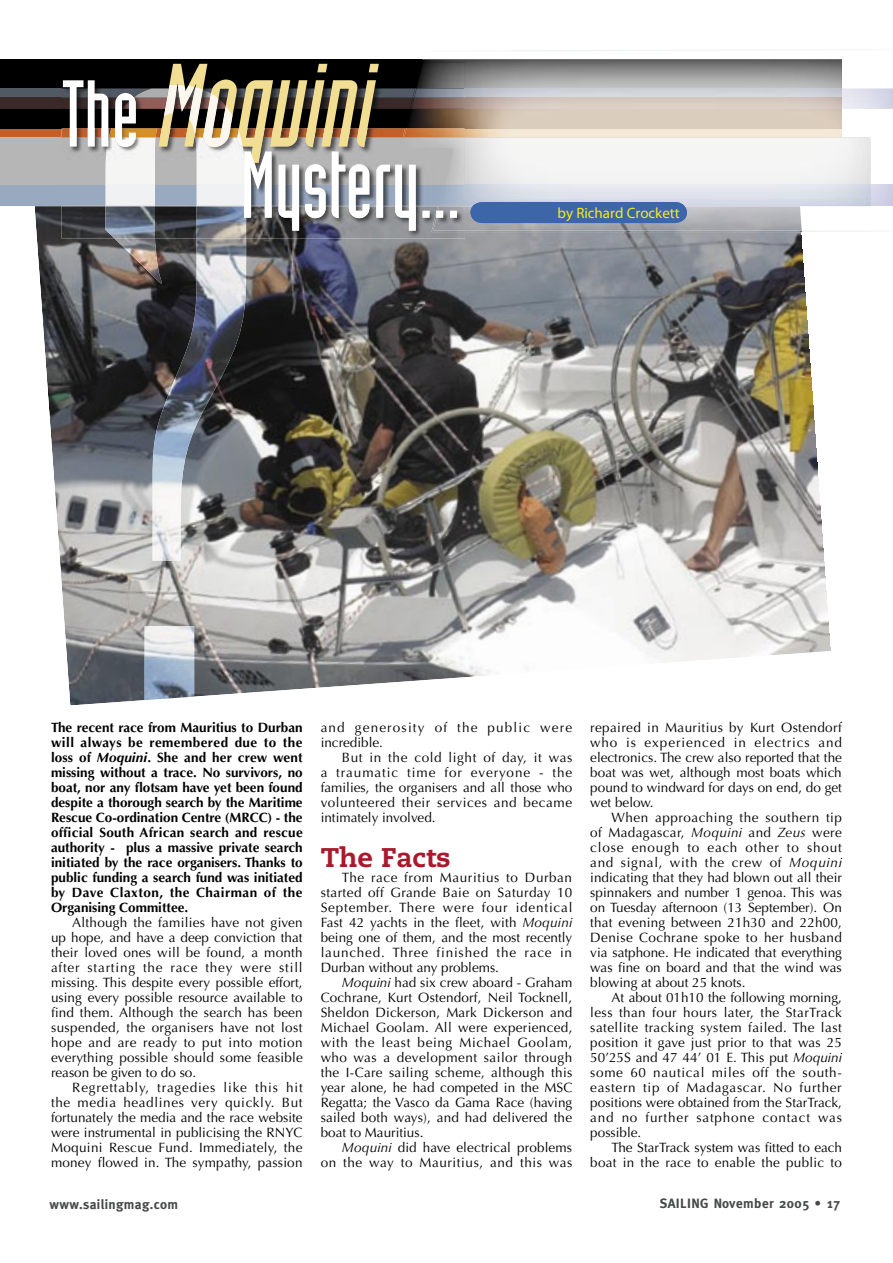
<style>
.page{position:relative;width:893px;height:1263px;background:#fff}
.page>*{position:absolute;margin:0;border:0;box-sizing:border-box;transform-origin:0 0}
.t1{font:800 27px "Caecilia LT Std";color:#a9192d}
.t2{font:15px "Myriad Pro";color:#f2ed1c}
.t3{font:13.5px/15px "Optima LT Std";letter-spacing:.01em;color:#000;text-align:justify}
.t4{font:700 13.5px/15px "Optima LT Std";color:#000;text-align:justify}
.t5{font:700 13.5px "Meta";letter-spacing:.03em;color:#474848}
.t6{font:13.5px/15px "Optima LT Std";letter-spacing:.085em;color:#000}
.s1{font-style:italic}
</style>
<div class="page">
<img style="left:35px;top:206px;width:796px;height:499px">
<div style="left:0;top:60px;width:842px;height:68px;background:#000"></div>
<div style="left:0;top:138px;width:870px;height:68px;background:#b6b6b6"></div>
<div style="left:0;top:185px;width:61px;height:20px;background:#99a9c0"></div>
<img style="left:457px;top:49px;width:436px;height:183px">
<div style="left:470px;top:202px;width:217px;height:21px;background:#3d65a9"></div>
<img style="left:61px;top:206px;width:404px;height:33px">
<img style="left:61px;top:147px;width:44px;height:59px">
<img style="left:61px;top:185px;width:44px;height:20px">
<img style="left:457px;top:62px;width:8px;height:26px">
<img style="left:457px;top:98px;width:8px;height:11px">
<img style="left:431px;top:206px;width:34px;height:26px">
<img style="left:115px;top:239px;width:131px;height:322px">
<img style="left:105px;top:206px;width:141px;height:33px">
<img style="left:136px;top:128px;width:23px;height:10px">
<img style="left:136px;top:88px;width:23px;height:21px">
<img style="left:105px;top:138px;width:54px;height:68px">
<img style="left:105px;top:185px;width:54px;height:20px">
<svg style="left:0;top:80px;width:136px;height:67px"></svg>
<svg style="left:145px;top:700px;width:49px;height:5px"></svg>
<img style="left:145px;top:626px;width:49px;height:74px">
<svg style="left:159px;top:59px;width:298px;height:172px"></svg>
<p class="t2" style="left:557px;top:205px;width:124px">by Richard Crockett</p>
<p class="t2" style="left:610px;top:205px;width:71px">by Di Meek</p>
<p class="t4" style="left:51px;top:720px;width:253px">The recent race from Mauritius to Durban</p>
<p class="t4" style="left:51px;top:735px;width:253px">will always be remembered due to the loss of <span class="s1">Moquini</span>. She and her crew went missing without a trace. No survivors, no boat, nor any flotsam have yet been found despite a thorough search by the Maritime Rescue Co-ordination Centre (MRCC) - the official South African search and rescue authority - plus a massive private search initiated by the race organisers. Thanks to public funding a search fund was initiated by Dave Claxton, the Chairman of the Organising Committee.</p>
<p class="t3" style="left:51px;top:915px;width:253px;text-indent:21px">Although the families have not given up hope, and have a deep conviction that their loved ones will be found, a month after starting the race they were still missing. This despite every possible effort, using every possible resource available to find them. Although the search has been suspended, the organisers have not lost hope and are ready to put into motion everything possible should some feasible reason be given to do so.</p>
<p class="t3" style="left:51px;top:1080px;width:253px;text-indent:21px">Regrettably, tragedies like this hit the media headlines very quickly. But fortunately the media and the race website were instrumental in publicising the RNYC Moquini Rescue Fund. Immediately, the money flowed in. The sympathy, passion</p>
<p class="t6" style="left:321px;top:720px;width:253px">and generosity of the public were incredible.</p>
<p class="t3" style="left:321px;top:750px;width:253px;text-indent:21px">But in the cold light of day, it was a traumatic time for everyone - the families, the organisers and all those who volunteered their services and became intimately involved.</p>
<h1 class="t1" style="left:321px;top:841px;width:131px">The Facts</h1>
<p class="t3" style="left:321px;top:870px;width:253px;text-indent:21px">The race from Mauritius to Durban started off Grande Baie on Saturday 10<br>September. There were four identical Fast 42 yachts in the fleet, with <span class="s1">Moquini </span>being one of them, and the most recently launched. Three finished the race in Durban without any problems.</p>
<p class="t3" style="left:321px;top:975px;width:253px;text-indent:21px"><span class="s1">Moquini</span> had six crew aboard - Graham Cochrane, Kurt Ostendorf, Neil Tocknell, Sheldon Dickerson, Mark Dickerson and Michael Goolam. All were experienced, with the least being Michael Goolam, who was a development sailor through the I-Care sailing scheme, although this year alone, he had competed in the MSC Regatta; the Vasco da Gama Race (having sailed both ways), and had delivered the boat to Mauritius.</p>
<p class="t3" style="left:321px;top:1140px;width:253px;text-align:right"><span class="s1">Moquini</span> did have electrical problems<br>on the way to Mauritius, and this was</p>
<p class="t3" style="left:590px;top:720px;width:253px">repaired in Mauritius by Kurt Ostendorf who is experienced in electrics and electronics. The crew also reported that the boat was wet, although most boats which pound to windward for days on end, do get wet below.</p>
<p class="t3" style="left:590px;top:810px;width:253px;text-indent:21px">When approaching the southern tip of Madagascar, <span class="s1">Moquini</span> and <span class="s1">Zeus</span> were close enough to each other to shout and signal, with the crew of <span class="s1">Moquini </span>indicating that they had blown out all their spinnakers and number 1 genoa. This was on Tuesday afternoon (13 September). On that evening between 21h30 and 22h00, Denise Cochrane spoke to her husband via satphone. He indicated that everything was fine on board and that the wind was blowing at about 25 knots.</p>
<p class="t3" style="left:590px;top:990px;width:253px;text-indent:21px">At about 01h10 the following morning, less than four hours later, the StarTrack satellite tracking system failed. The last position it gave just prior to that was 25<br>50’25S and 47 44’ 01 E. This put <span class="s1">Moquini </span>some 60 nautical miles off the south&shy;eastern tip of Madagascar. No further positions were obtained from the StarTrack, and no further satphone contact was possible.</p>
<p class="t3" style="left:590px;top:1140px;width:253px;text-align:right">The StarTrack system was fitted to each boat in the race to enable the public to</p>
<p class="t5" style="left:49px;top:1196px;width:130px">www.sailingmag.com</p>
<p class="t5" style="left:660px;top:1196px;width:182px">SAILING November 2005 • 17</p>
</div>
